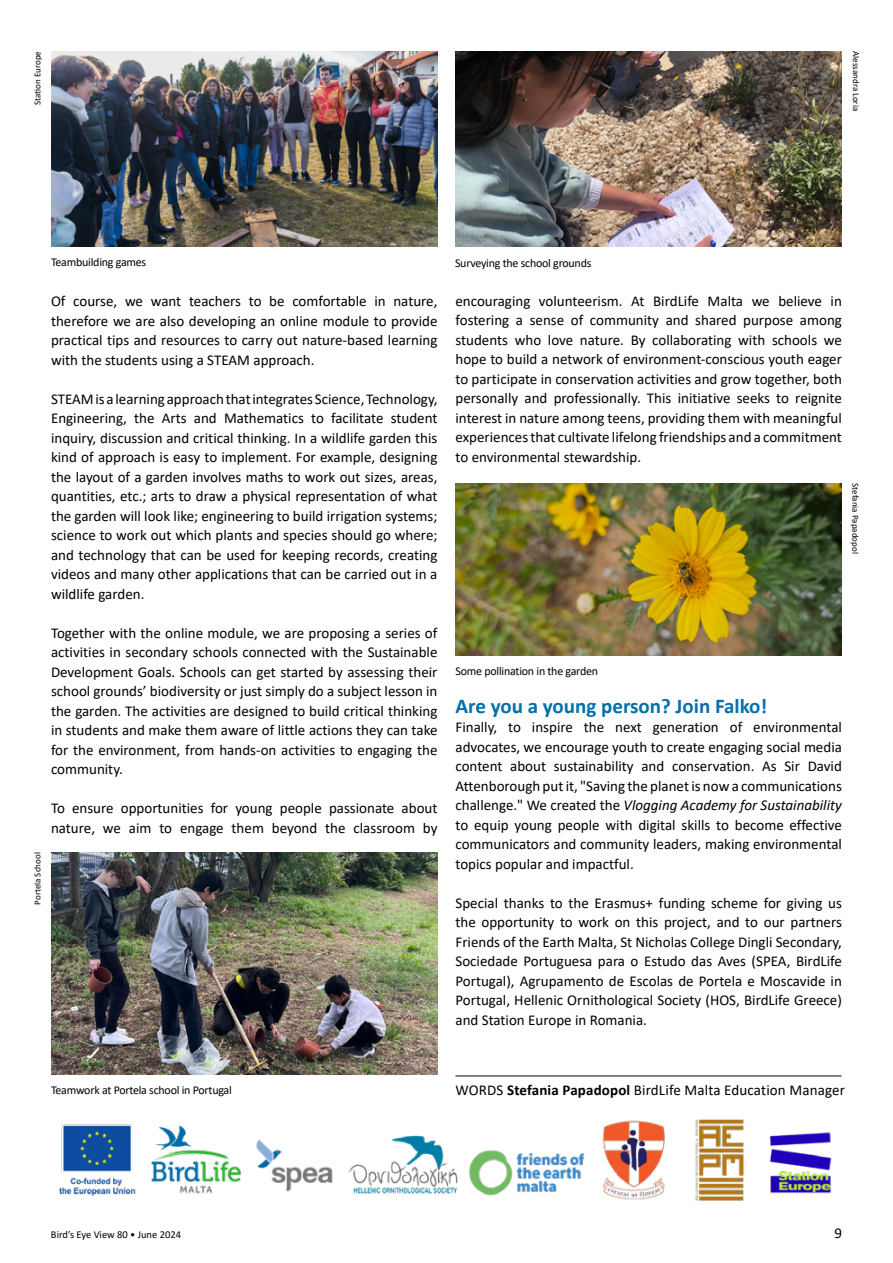
<style>
.page{position:relative;width:893px;height:1263px;background:#fff}
.page>*{position:absolute;margin:0;border:0;box-sizing:border-box;transform-origin:0 0}
.Subtitles_News{font:700 21px "Calibri";color:#006fab}
.Body_text{font:15px/19.5px "Calibri";color:#000;text-align:justify}
.Captions{font:12px "Calibri";letter-spacing:-.02em;color:#000}
.t1{font:10.5px "Calibri";color:#000}
.Credits{font:9px "Calibri";color:#000}
.s1{color:#086eac}
.s2{font-style:italic}
.s3{font-weight:700}
</style>
<div class="page">
<hr style="left:455px;top:1075px;width:386px;height:1px;background:#000">
<img style="left:455px;top:483px;width:387px;height:173px">
<img style="left:51px;top:51px;width:386px;height:196px">
<img style="left:455px;top:51px;width:387px;height:196px">
<img style="left:51px;top:852px;width:386px;height:222px">
<img style="left:59px;top:1119px;width:773px;height:81px">
<p class="Credits" style="left:31px;top:105px;width:55px;rotate:-90deg">Station Europe</p>
<p class="Credits" style="left:862px;top:51px;width:61px;rotate:90deg">Alessandra Loria</p>
<p class="Captions" style="left:51px;top:254px;width:97px">Teambuilding games</p>
<p class="Captions" style="left:455px;top:254px;width:138px">Surveying the school grounds</p>
<p class="Credits" style="left:31px;top:905px;width:54px;rotate:-90deg">Portela School</p>
<p class="Body_text" style="left:51px;top:291px;width:388px">Of course, we want teachers to be comfortable in nature, therefore we are also developing an online module to provide practical tips and resources to carry out nature-based learning with the students using a STEAM approach.</p>
<p class="Body_text" style="left:51px;top:389px;width:388px">STEAM is a learning approach that integrates Science, Technology, Engineering, the Arts and Mathematics to facilitate student inquiry, discussion and critical thinking. In a wildlife garden this kind of approach is easy to implement. For example, designing the layout of a garden involves maths to work out sizes, areas, quantities, etc.; arts to draw a physical representation of what the garden will look like; engineering to build irrigation systems; science to work out which plants and species should go where; and technology that can be used for keeping records, creating videos and many other applications that can be carried out in a wildlife garden.</p>
<p class="Body_text" style="left:51px;top:623px;width:388px">Together with the online module, we are proposing a series of activities in secondary schools connected with the Sustainable Development Goals. Schools can get started by assessing their school grounds’ biodiversity or just simply do a subject lesson in the garden. The activities are designed to build critical thinking in students and make them aware of little actions they can take for the environment, from hands-on activities to engaging the community.</p>
<p class="Body_text" style="left:51px;top:798px;width:388px">To ensure opportunities for young people passionate about nature, we aim to engage them beyond the classroom by</p>
<p class="Body_text" style="left:455px;top:291px;width:388px">encouraging volunteerism. At BirdLife Malta we believe in fostering a sense of community and shared purpose among students who love nature. By collaborating with schools we hope to build a network of environment-conscious youth eager to participate in conservation activities and grow together, both personally and professionally. This initiative seeks to reignite interest in nature among teens, providing them with meaningful experiences that cultivate lifelong friendships and a commitment to environmental stewardship.</p>
<p class="Credits" style="left:862px;top:483px;width:72px;rotate:90deg">Stefania Papadopol</p>
<p class="Captions" style="left:456px;top:663px;width:144px">Some pollination in the garden</p>
<p class="Subtitles_News" style="left:455px;top:691px;width:313px">Are you a young person? <span class="s1">Join Falko!</span></p>
<p class="Body_text" style="left:455px;top:717px;width:388px">Finally, to inspire the next generation of environmental advocates, we encourage youth to create engaging social media content about sustainability and conservation. As Sir David Attenborough put it, "Saving the planet is now a communications challenge." We created the <span class="s2">Vlogging Academy for Sustainability </span>to equip young people with digital skills to become effective communicators and community leaders, making environmental topics popular and impactful.</p>
<p class="Body_text" style="left:455px;top:893px;width:388px">Special thanks to the Erasmus+ funding scheme for giving us the opportunity to work on this project, and to our partners Friends of the Earth Malta, St Nicholas College Dingli Secondary, Sociedade Portuguesa para o Estudo das Aves (SPEA, BirdLife Portugal), Agrupamento de Escolas de Portela e Moscavide in Portugal, Hellenic Ornithological Society (HOS, BirdLife Greece) and Station Europe in Romania.</p>
<p class="Captions" style="left:51px;top:1082px;width:182px">Teamwork at Portela school in Portugal</p>
<p class="Body_text" style="left:455px;top:1079px;width:391px">WORDS <span class="s3">Stefania Papadopol</span> BirdLife Malta Education Manager</p>
<p class="t1" style="left:51px;top:1227px;width:132px">Bird’s Eye View 80 • June 2024</p>
<p class="Body_text" style="left:834px;top:1223px;width:9px">9</p>
</div>
